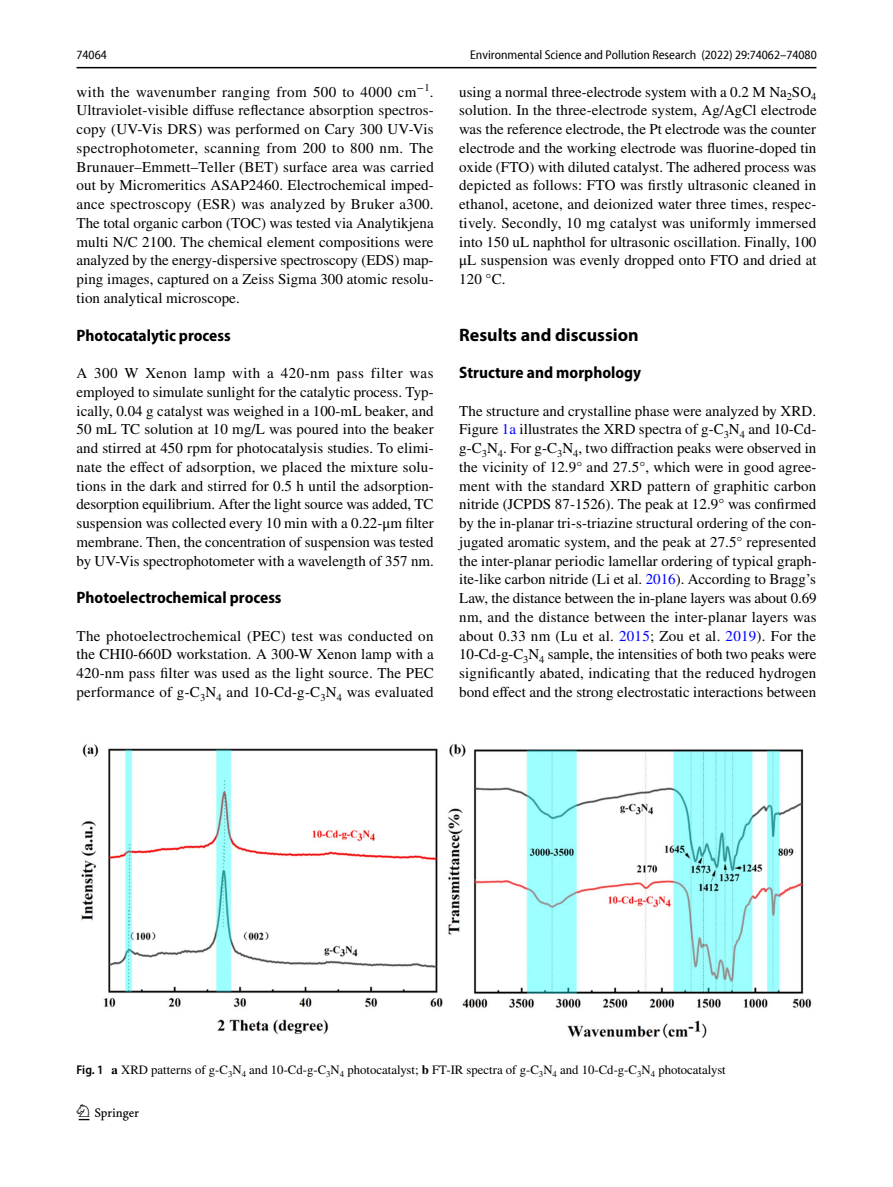
<style>
.page{position:relative;width:893px;height:1187px;background:#fff}
.page>*{position:absolute;margin:0;border:0;box-sizing:border-box;transform-origin:0 0}
.t1{font:22.5px "Springnew Regular 3";color:#000}
.t2{font:700 18px "Myriad Pro";color:#000}
.t3{font:700 semi-condensed 16.5px "Myriad Pro";color:#000}
.t4{font:15px/18.8px "STIX";letter-spacing:.005em;color:#000;text-align:justify}
.t5{font:12.75px "STIX";color:#000}
.t6{font:semi-condensed 12.75px "Myriad Pro Unic";color:#000}
.s1{color:#00f}
.s2{font-family:"Myriad Pro";font-weight:600;font-stretch:semi-condensed}
.s3{font-weight:700}
</style>
<div class="page">
<hr style="left:77px;top:67px;width:739px;height:1px;background:#000">
<img style="left:81px;top:744px;width:731px;height:294px">
<p class="t6" style="left:77px;top:50px;width:32px">74064</p>
<p class="t6" style="left:470px;top:50px;width:348px">Environmental Science and Pollution Research (2022) 29:74062–74080</p>
<p class="t4" style="left:77px;top:83px;width:359px">with the wavenumber ranging from 500 to 4000 cm<sup>−1</sup>.<br>Ultraviolet-visible diffuse reflectance absorption spectros&shy;copy (UV-Vis DRS) was performed on Cary 300 UV-Vis spectrophotometer, scanning from 200 to 800 nm. The Brunauer–Emmett–Teller (BET) surface area was carried out by Micromeritics ASAP2460. Electrochemical imped&shy;ance spectroscopy (ESR) was analyzed by Bruker a300.<br>The total organic carbon (TOC) was tested via Analytikjena multi N/C 2100. The chemical element compositions were analyzed by the energy-dispersive spectroscopy (EDS) map&shy;ping images, captured on a Zeiss Sigma 300 atomic resolu&shy;tion analytical microscope.</p>
<p class="t3" style="left:77px;top:326px;width:156px">Photocatalytic process</p>
<p class="t4" style="left:77px;top:364px;width:359px">A 300 W Xenon lamp with a 420-nm pass filter was employed to simulate sunlight for the catalytic process. Typ&shy;ically, 0.04 g catalyst was weighed in a 100-mL beaker, and 50 mL TC solution at 10 mg/L was poured into the beaker and stirred at 450 rpm for photocatalysis studies. To elimi&shy;nate the effect of adsorption, we placed the mixture solu&shy;tions in the dark and stirred for 0.5 h until the adsorption&shy;desorption equilibrium. After the light source was added, TC suspension was collected every 10 min with a 0.22-μm filter membrane. Then, the concentration of suspension was tested by UV-Vis spectrophotometer with a wavelength of 357 nm.</p>
<p class="t3" style="left:77px;top:588px;width:207px">Photoelectrochemical process</p>
<p class="t4" style="left:77px;top:627px;width:359px">The photoelectrochemical (PEC) test was conducted on the CHI0-660D workstation. A 300-W Xenon lamp with a 420-nm pass filter was used as the light source. The PEC performance of g-C<sub>3</sub>N<sub>4</sub> and 10-Cd-g-C<sub>3</sub>N<sub>4</sub> was evaluated</p>
<p class="t4" style="left:459px;top:83px;width:359px">using a normal three-electrode system with a 0.2 M Na<sub>2</sub>SO<sub>4 </sub>solution. In the three-electrode system, Ag/AgCl electrode was the reference electrode, the Pt electrode was the counter electrode and the working electrode was fluorine-doped tin oxide (FTO) with diluted catalyst. The adhered process was depicted as follows: FTO was firstly ultrasonic cleaned in ethanol, acetone, and deionized water three times, respec&shy;tively. Secondly, 10 mg catalyst was uniformly immersed into 150 uL naphthol for ultrasonic oscillation. Finally, 100 μL suspension was evenly dropped onto FTO and dried at 120 °C.</p>
<p class="t2" style="left:459px;top:323px;width:181px">Results and discussion</p>
<p class="t3" style="left:459px;top:363px;width:183px">Structure and morphology</p>
<p class="t4" style="left:459px;top:402px;width:359px">The structure and crystalline phase were analyzed by XRD.<br>Figure <span class="s1">1a</span> illustrates the XRD spectra of g-C<sub>3</sub>N<sub>4</sub> and 10-Cd&shy;g-C<sub>3</sub>N<sub>4</sub>. For g-C<sub>3</sub>N<sub>4</sub>, two diffraction peaks were observed in the vicinity of 12.9° and 27.5°, which were in good agree&shy;ment with the standard XRD pattern of graphitic carbon nitride (JCPDS 87-1526). The peak at 12.9° was confirmed by the in-planar tri-s-triazine structural ordering of the con&shy;jugated aromatic system, and the peak at 27.5° represented the inter-planar periodic lamellar ordering of typical graph&shy;ite-like carbon nitride (Li et al. <span class="s1">2016</span>). According to Bragg’s Law, the distance between the in-plane layers was about 0.69 nm, and the distance between the inter-planar layers was about 0.33 nm (Lu et al. <span class="s1">2015</span>; Zou et al. <span class="s1">2019</span>). For the 10-Cd-g-C<sub>3</sub>N<sub>4</sub> sample, the intensities of both two peaks were significantly abated, indicating that the reduced hydrogen bond effect and the strong electrostatic interactions between</p>
<p class="t5" style="left:77px;top:1060px;width:651px"><span class="s2">Fig. 1</span> <span class="s3">a</span> XRD patterns of g-C<sub>3</sub>N<sub>4</sub> and 10-Cd-g-C<sub>3</sub>N<sub>4</sub> photocatalyst; <span class="s3">b</span> FT-IR spectra of g-C<sub>3</sub>N<sub>4</sub> and 10-Cd-g-C<sub>3</sub>N<sub>4</sub> photocatalyst</p>
<h1 class="t1" style="left:79px;top:1104px;width:62px">1 3</h1>
</div>
